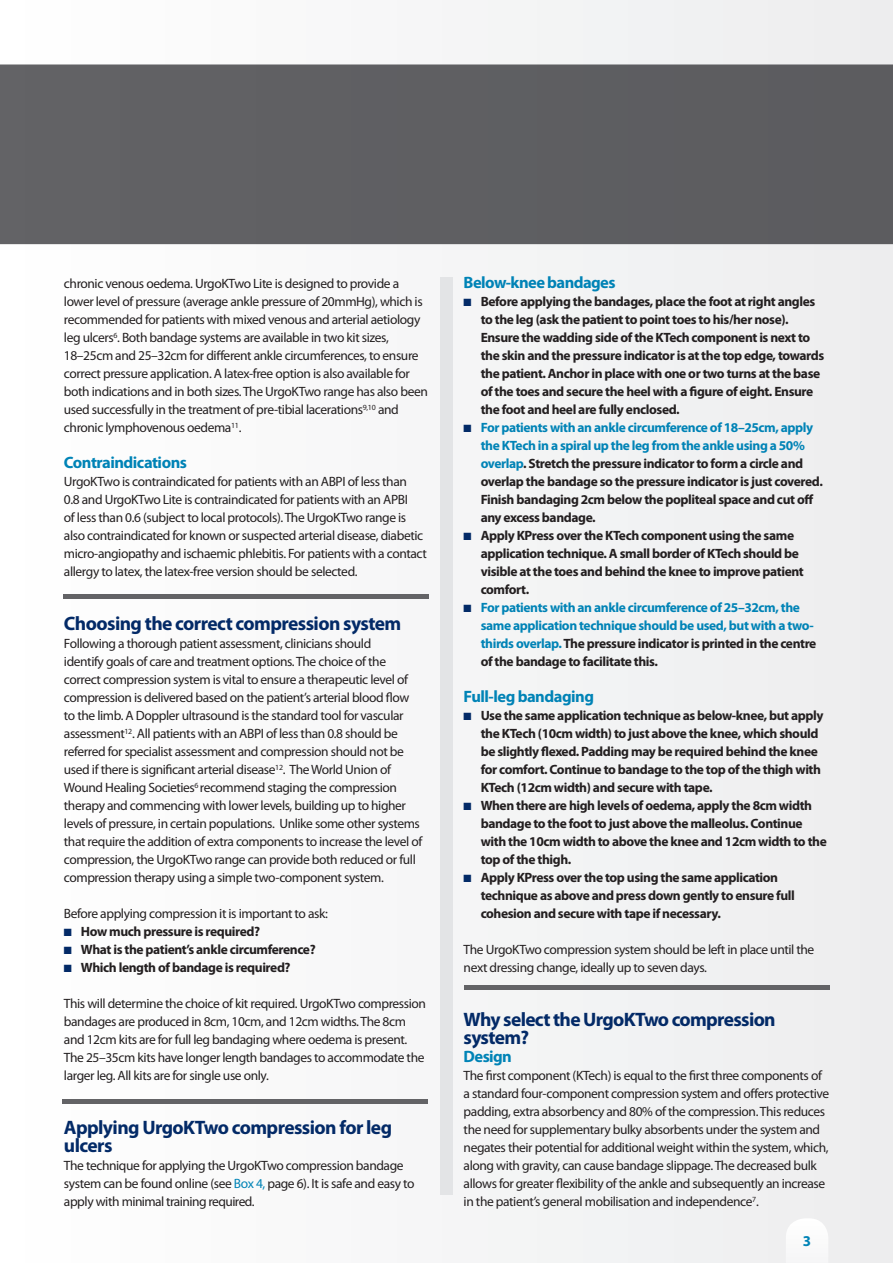
<style>
.page{position:relative;width:893px;height:1263px;background:#f5f5f6}
.page>*{position:absolute;margin:0;border:0;box-sizing:border-box;transform-origin:0 0}
.t1{font:700 19.5px/18px "Myriad Pro";letter-spacing:-.03em;color:#032a67}
.t2{font:700 16.5px "Myriad Pro";letter-spacing:-.03em;color:#0083b6}
.t3{font:700 15px "Myriad Pro";color:#0083b6}
.t4{font:13.5px/18px "Myriad Pro";letter-spacing:-.03em;color:#231f20}
.t5{font:700 13.5px/18px "Myriad Pro";letter-spacing:-.03em;color:#231f20}
.t6{font:700 13.5px/18px "Myriad Pro";letter-spacing:-.03em;color:#0083b6}
.s1{color:#032a67}
.s2{color:#0083b6}
.s3{color:#231f20}
</style>
<div class="page">
<div style="left:0;top:64px;width:893px;height:180px;background:#5f5f62"></div>
<div style="left:440px;top:278px;width:12px;height:917px;background:#e3e4e6"></div>
<div style="left:62px;top:1099px;width:366px;height:5px;background:#636366"></div>
<hr style="left:464px;top:986px;width:365px;height:4px;background:#636366">
<div style="left:63px;top:594px;width:366px;height:5px;background:#636366"></div>
<p class="t4" style="left:64px;top:274px;width:365px">chronic venous oedema. UrgoKTwo Lite is designed to provide a lower level of pressure (average ankle pressure of 20mmHg), which is recommended for patients with mixed venous and arterial aetiology leg ulcers<sup>6</sup>. Both bandage systems are available in two kit sizes, 18–25cm and 25–32cm for different ankle circumferences, to ensure correct pressure application. A latex-free option is also available for both indications and in both sizes. The UrgoKTwo range has also been used successfully in the treatment of pre-tibial lacerations<sup>9,10</sup> and chronic lymphovenous oedema<sup>11</sup>.</p>
<p class="t2" style="left:64px;top:452px;width:125px">Contraindications</p>
<p class="t4" style="left:64px;top:472px;width:364px">UrgoKTwo is contraindicated for patients with an ABPI of less than<br>0.8 and UrgoKTwo Lite is contraindicated for patients with an APBI<br>of less than 0.6 (subject to local protocols). The UrgoKTwo range is also contraindicated for known or suspected arterial disease, diabetic micro-angiopathy and ischaemic phlebitis. For patients with a contact allergy to latex, the latex-free version should be selected.</p>
<h1 class="t1" style="left:64px;top:614px;width:339px">Choosing the correct compression system</h1>
<p class="t4" style="left:64px;top:634px;width:360px">Following a thorough patient assessment, clinicians should<br>identify goals of care and treatment options. The choice of the correct compression system is vital to ensure a therapeutic level of compression is delivered based on the patient’s arterial blood flow to the limb. A Doppler ultrasound is the standard tool for vascular assessment<sup>12</sup>. All patients with an ABPI of less than 0.8 should be referred for specialist assessment and compression should not be used if there is significant arterial disease<sup>12</sup>. The World Union of Wound Healing Societies<sup>6</sup> recommend staging the compression therapy and commencing with lower levels, building up to higher levels of pressure, in certain populations. Unlike some other systems that require the addition of extra components to increase the level of compression, the UrgoKTwo range can provide both reduced or full compression therapy using a simple two-component system.</p>
<p class="t4" style="left:64px;top:904px;width:266px">Before applying compression it is important to ask:</p>
<p class="t5" style="left:64px;top:922px;width:198px"><span class="s1">■</span> How much pressure is required?</p>
<p class="t5" style="left:64px;top:940px;width:253px"><span class="s1">■</span> What is the patient’s ankle circumference?</p>
<p class="t5" style="left:64px;top:958px;width:228px"><span class="s1">■</span> Which length of bandage is required?</p>
<p class="t4" style="left:64px;top:994px;width:364px">This will determine the choice of kit required. UrgoKTwo compression bandages are produced in 8cm, 10cm, and 12cm widths. The 8cm and 12cm kits are for full leg bandaging where oedema is present.<br>The 25–35cm kits have longer length bandages to accommodate the larger leg. All kits are for single use only.</p>
<h1 class="t1" style="left:64px;top:1118px;width:330px">Applying UrgoKTwo compression for leg ulcers</h1>
<p class="t4" style="left:64px;top:1156px;width:352px">The technique for applying the UrgoKTwo compression bandage system can be found online (see <span class="s2">Box 4,</span> page 6). It is safe and easy to apply with minimal training required.</p>
<p class="t2" style="left:464px;top:272px;width:153px">Below-knee bandages</p>
<p class="t5" style="left:481px;top:292px;width:345px;text-indent:-17px"><span class="s1">■</span> Before applying the bandages, place the foot at right angles to the leg (ask the patient to point toes to his/her nose).<br>Ensure the wadding side of the KTech component is next to the skin and the pressure indicator is at the top edge, towards the patient. Anchor in place with one or two turns at the base of the toes and secure the heel with a figure of eight. Ensure the foot and heel are fully enclosed.</p>
<p class="t5" style="left:481px;top:418px;width:344px;text-indent:-17px"><span class="s1">■</span> <span class="s2">For patients with an ankle circumference of 18–25cm, apply the KTech in a spiral up the leg from the ankle using a 50% overlap</span>. Stretch the pressure indicator to form a circle and overlap the bandage so the pressure indicator is just covered.<br>Finish bandaging 2cm below the popliteal space and cut off any excess bandage.</p>
<p class="t5" style="left:481px;top:526px;width:325px;text-indent:-17px"><span class="s1">■</span> Apply KPress over the KTech component using the same application technique. A small border of KTech should be visible at the toes and behind the knee to improve patient comfort.</p>
<p class="t6" style="left:481px;top:598px;width:337px;text-indent:-17px"><span class="s1">■</span> For patients with an ankle circumference of 25–32cm, the same application technique should be used, but with a two&shy;thirds overlap. <span class="s3">The pressure indicator is printed in the centre of the bandage to facilitate this.</span></p>
<p class="t2" style="left:464px;top:686px;width:132px">Full-leg bandaging</p>
<p class="t5" style="left:481px;top:706px;width:344px;text-indent:-17px"><span class="s1">■</span> Use the same application technique as below-knee, but apply the KTech (10cm width) to just above the knee, which should be slightly flexed. Padding may be required behind the knee for comfort. Continue to bandage to the top of the thigh with KTech (12cm width) and secure with tape.</p>
<p class="t5" style="left:481px;top:796px;width:348px;text-indent:-17px"><span class="s1">■</span> When there are high levels of oedema, apply the 8cm width bandage to the foot to just above the malleolus. Continue with the 10cm width to above the knee and 12cm width to the top of the thigh.</p>
<p class="t5" style="left:481px;top:868px;width:316px;text-indent:-17px"><span class="s1">■</span> Apply KPress over the top using the same application technique as above and press down gently to ensure full cohesion and secure with tape if necessary.</p>
<p class="t4" style="left:464px;top:940px;width:352px">The UrgoKTwo compression system should be left in place until the next dressing change, ideally up to seven days.</p>
<h1 class="t1" style="left:464px;top:1010px;width:314px">Why select the UrgoKTwo compression system?</h1>
<p class="t2" style="left:464px;top:1046px;width:50px">Design</p>
<p class="t4" style="left:464px;top:1066px;width:367px">The first component (KTech) is equal to the first three components of a standard four-component compression system and offers protective padding, extra absorbency and 80% of the compression. This reduces the need for supplementary bulky absorbents under the system and negates their potential for additional weight within the system, which, along with gravity, can cause bandage slippage. The decreased bulk allows for greater flexibility of the ankle and subsequently an increase in the patient’s general mobilisation and independence<sup>7</sup>.</p>
<p class="t3" style="left:803px;top:1231px;width:10px">3</p>
</div>
